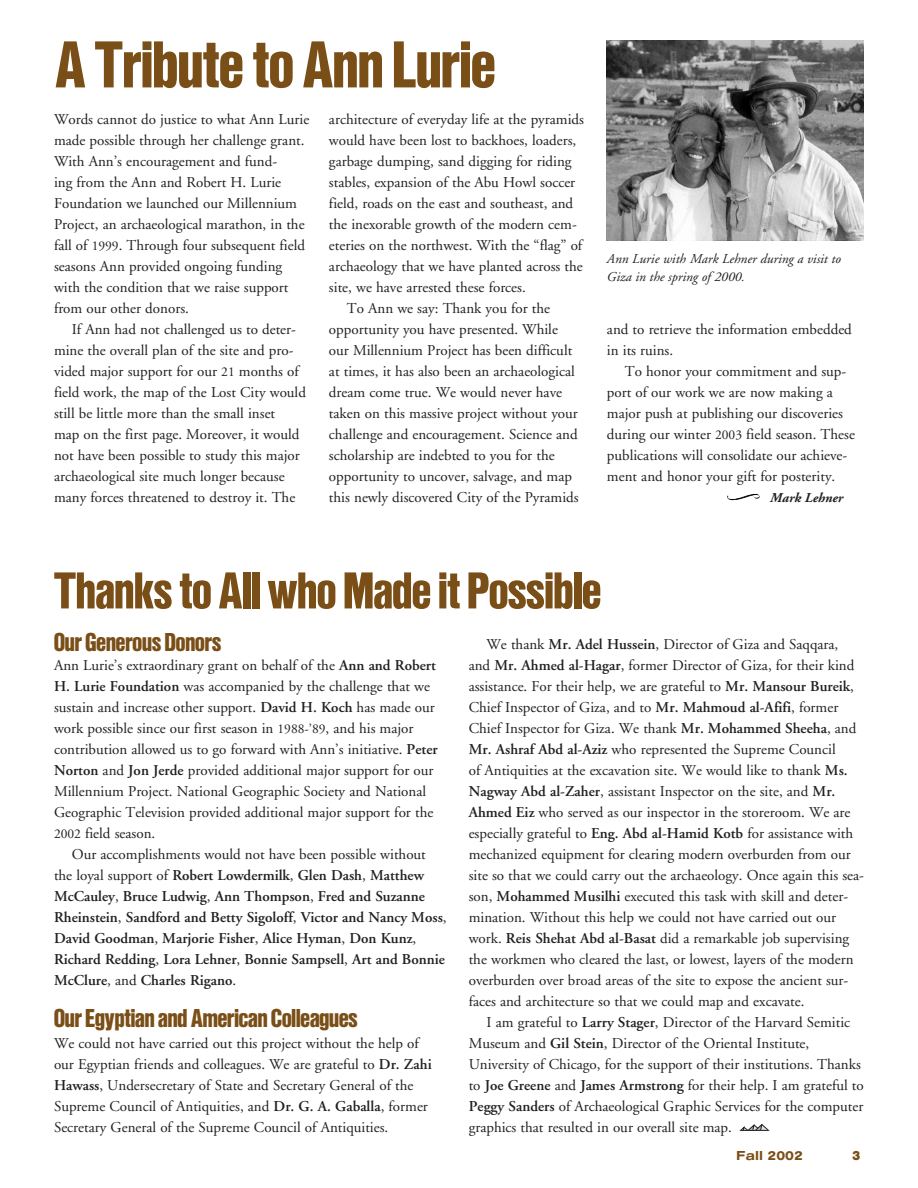
<style>
.page{position:relative;width:918px;height:1188px;background:#fff}
.page>*{position:absolute;margin:0;border:0;box-sizing:border-box;transform-origin:0 0}
.t1{font:69px "Nimbus San P Blac Cond";color:#7a4e17}
.t2{font:54px "Nimbus San P Blac Cond";color:#7a4e17}
.t3{font:27px "Nimbus San P Blac Cond";color:#7a4e17}
.t4{font:15px/21px "Adobe Garamond";color:#231f20}
.t5{font:600 15px/21px "Adobe Garamond";color:#231f20}
.t6{font:italic 13.5px/18px "Adobe Garamond";color:#231f20}
.t7{font:italic 700 13.5px "Adobe Garamond";color:#231f20}
.t8{font:13.5px "Nimbus San T Bold Exte";color:#7a4e17}
.t9{font:13.5px "Nimbus San T Blac";color:#7a4e17}
.s1{font-size:13.5px}
.s2{font-weight:600}
.s3{font-weight:400}
</style>
<div class="page">
<svg style="left:740px;top:1124px;width:29px;height:7px"></svg>
<img style="left:607px;top:40px;width:257px;height:200px">
<svg style="left:727px;top:494px;width:33px;height:7px"></svg>
<h1 class="t1" style="left:56px;top:34px;width:441px">A Tribute to Ann Lurie</h1>
<p class="t4" style="left:54px;top:109px;width:257px">Words cannot do justice to what Ann Lurie made possible through her challenge grant.<br>With Ann’s encouragement and fund-<br>ing from the Ann and Robert H. Lurie Foundation we launched our Millennium Project, an archaeological marathon, in the fall of <span class="s1">1999</span>. Through four subsequent field seasons Ann provided ongoing funding with the condition that we raise support from our other donors.</p>
<p class="t4" style="left:54px;top:319px;width:253px;text-indent:18px">If Ann had not challenged us to deter&shy;mine the overall plan of the site and pro&shy;vided major support for our <span class="s1">21</span> months of field work, the map of the Lost City would still be little more than the small inset<br>map on the first page. Moreover, it would not have been possible to study this major archaeological site much longer because many forces threatened to destroy it. The</p>
<p class="t4" style="left:607px;top:319px;width:246px">and to retrieve the information embedded in its ruins.</p>
<p class="t4" style="left:329px;top:109px;width:257px">architecture of everyday life at the pyramids</p>
<p class="t4" style="left:329px;top:130px;width:249px">would have been lost to backhoes, loaders,</p>
<p class="t4" style="left:329px;top:151px;width:244px">garbage dumping, sand digging for riding</p>
<p class="t4" style="left:329px;top:172px;width:248px">stables, expansion of the Abu Howl soccer</p>
<p class="t4" style="left:329px;top:193px;width:246px">field, roads on the east and southeast, and</p>
<p class="t4" style="left:329px;top:214px;width:249px">the inexorable growth of the modern cem-</p>
<p class="t4" style="left:329px;top:235px;width:255px">eteries on the northwest. With the “flag” of</p>
<p class="t4" style="left:329px;top:256px;width:255px">archaeology that we have planted across the</p>
<p class="t4" style="left:329px;top:277px;width:198px">site, we have arrested these forces.</p>
<p class="t4" style="left:347px;top:298px;width:205px">To Ann we say: Thank you for the</p>
<p class="t4" style="left:329px;top:319px;width:230px">opportunity you have presented. While</p>
<p class="t4" style="left:329px;top:340px;width:245px">our Millennium Project has been difficult</p>
<p class="t4" style="left:329px;top:361px;width:247px">at times, it has also been an archaeological</p>
<p class="t4" style="left:329px;top:382px;width:235px">dream come true. We would never have</p>
<p class="t4" style="left:329px;top:403px;width:250px">taken on this massive project without your</p>
<p class="t4" style="left:329px;top:424px;width:250px">challenge and encouragement. Science and</p>
<p class="t4" style="left:329px;top:445px;width:227px">scholarship are indebted to you for the</p>
<p class="t4" style="left:329px;top:466px;width:245px">opportunity to uncover, salvage, and map</p>
<p class="t4" style="left:329px;top:487px;width:251px">this newly discovered City of the Pyramids</p>
<p class="t6" style="left:607px;top:250px;width:235px">Ann Lurie with Mark Lehner during a visit to<br>Giza in the spring of 2000.</p>
<p class="t4" style="left:607px;top:361px;width:250px;text-indent:18px">To honor your commitment and sup&shy;port of our work we are now making a major push at publishing our discoveries during our winter <span class="s1">2003</span> field season. These publications will consolidate our achieve&shy;ment and honor your gift for posterity.</p>
<p class="t7" style="left:770px;top:491px;width:74px">Mark Lehner</p>
<h2 class="t2" style="left:54px;top:567px;width:549px">Thanks to All who Made it Possible</h2>
<h3 class="t3" style="left:54px;top:630px;width:169px">Our Generous Donors</h3>
<p class="t4" style="left:54px;top:655px;width:385px">Ann Lurie’s extraordinary grant on behalf of the <span class="s2">Ann and Robert H. Lurie Foundation</span> was accompanied by the challenge that we sustain and increase other support. <span class="s2">David H. Koch</span> has made our work possible since our first season in <span class="s1">1988-’89</span>, and his major contribution allowed us to go forward with Ann’s initiative. <span class="s2">Peter Norton</span> and <span class="s2">Jon Jerde</span> provided additional major support for our Millennium Project. National Geographic Society and National Geographic Television provided additional major support for the <span class="s1">2002</span> field season.</p>
<p class="t5" style="left:54px;top:844px;width:394px;text-indent:18px"><span class="s3">Our accomplishments would not have been possible without the loyal support of</span> Robert Lowdermilk<span class="s3">,</span> Glen Dash<span class="s3">,</span> Matthew McCauley<span class="s3">,</span> Bruce Ludwig<span class="s3">,</span> Ann Thompson<span class="s3">,</span> Fred and Suzanne Rheinstein<span class="s3">,</span> Sandford and Betty Sigoloff<span class="s3">,</span> Victor and Nancy Moss<span class="s3">, </span>David Goodman<span class="s3">,</span> Marjorie Fisher<span class="s3">,</span> Alice Hyman<span class="s3">,</span> Don Kunz<span class="s3">, </span>Richard Redding<span class="s3">,</span> Lora Lehner<span class="s3">,</span> Bonnie Sampsell<span class="s3">,</span> Art and Bonnie McClure<span class="s3">, and</span> Charles Rigano<span class="s3">.</span></p>
<h3 class="t3" style="left:54px;top:1007px;width:305px">Our Egyptian and American Colleagues</h3>
<p class="t4" style="left:54px;top:1033px;width:379px">We could not have carried out this project without the help of our Egyptian friends and colleagues. We are grateful to <span class="s2">Dr. Zahi Hawass</span>, Undersecretary of State and Secretary General of the Supreme Council of Antiquities, and <span class="s2">Dr. G. A. Gaballa</span>, former Secretary General of the Supreme Council of Antiquities.</p>
<p class="t4" style="left:469px;top:634px;width:397px;text-indent:18px">We thank <span class="s2">Mr. Adel Hussein</span>, Director of Giza and Saqqara,<br>and <span class="s2">Mr. Ahmed al-Hagar</span>, former Director of Giza, for their kind assistance. For their help, we are grateful to <span class="s2">Mr. Mansour Bureik</span>, Chief Inspector of Giza, and to <span class="s2">Mr. Mahmoud al-Afifi</span>, former Chief Inspector for Giza. We thank <span class="s2">Mr. Mohammed Sheeha</span>, and <span class="s2">Mr. Ashraf Abd al-Aziz</span> who represented the Supreme Council<br>of Antiquities at the excavation site. We would like to thank <span class="s2">Ms.<br>Nagway Abd al-Zaher</span>, assistant Inspector on the site, and <span class="s2">Mr.<br>Ahmed Eiz</span> who served as our inspector in the storeroom. We are especially grateful to <span class="s2">Eng. Abd al-Hamid Kotb</span> for assistance with mechanized equipment for clearing modern overburden from our site so that we could carry out the archaeology. Once again this sea&shy;son, <span class="s2">Mohammed Musilhi</span> executed this task with skill and deter&shy;mination. Without this help we could not have carried out our work. <span class="s2">Reis Shehat Abd al-Basat</span> did a remarkable job supervising the workmen who cleared the last, or lowest, layers of the modern overburden over broad areas of the site to expose the ancient sur&shy;faces and architecture so that we could map and excavate.</p>
<p class="t4" style="left:469px;top:1012px;width:397px;text-indent:18px">I am grateful to <span class="s2">Larry Stager</span>, Director of the Harvard Semitic Museum and <span class="s2">Gil Stein</span>, Director of the Oriental Institute, University of Chicago, for the support of their institutions. Thanks to <span class="s2">Joe Greene</span> and <span class="s2">James Armstrong</span> for their help. I am grateful to <span class="s2">Peggy Sanders</span> of Archaeological Graphic Services for the computer graphics that resulted in our overall site map.</p>
<p class="t8" style="left:736px;top:1148px;width:68px">Fall 2002</p>
<p class="t9" style="left:852px;top:1148px;width:10px">3</p>
</div>
